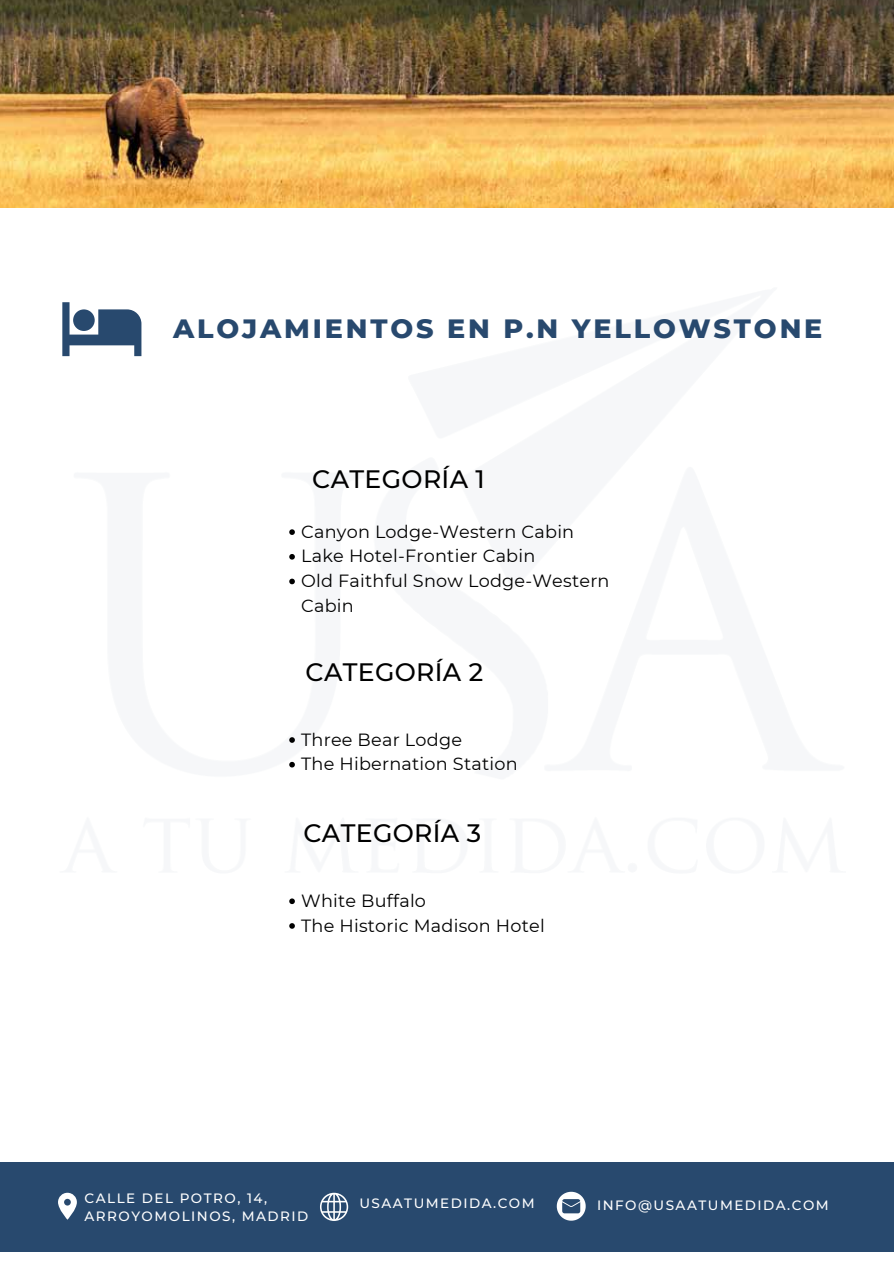
<style>
.page{position:relative;width:894px;height:1264px;background:#fff}
.page>*{position:absolute;margin:0;border:0;box-sizing:border-box;transform-origin:0 0}
.t1{font:800 27px "Montserrat";letter-spacing:.105em;color:#28496e}
.t2{font:500 25.2px "Montserrat";letter-spacing:.015em;color:#000}
.t3{font:17.7px/24.6px "Montserrat";letter-spacing:.015em;color:#000}
.t4{font:500 13.5px/18px "Montserrat";letter-spacing:.11em;color:#fff}
</style>
<div class="page">
<svg style="left:62px;top:302px;width:79px;height:54px"></svg>
<img style="left:0;top:0;width:893px;height:208px">
<div style="left:0;top:1162px;width:893px;height:89px;background:#28496e"></div>
<svg style="left:58px;top:1192px;width:19px;height:27px"></svg>
<svg style="left:556px;top:1191px;width:29px;height:29px"></svg>
<svg style="left:320px;top:1192px;width:28px;height:28px"></svg>
<svg style="left:289px;top:529px;width:6px;height:6px"></svg>
<svg style="left:289px;top:554px;width:6px;height:5px"></svg>
<svg style="left:289px;top:578px;width:6px;height:6px"></svg>
<svg style="left:289px;top:737px;width:6px;height:5px"></svg>
<svg style="left:289px;top:761px;width:6px;height:6px"></svg>
<svg style="left:289px;top:898px;width:6px;height:6px"></svg>
<svg style="left:289px;top:923px;width:6px;height:5px"></svg>
<h1 class="t1" style="left:173px;top:312px;width:650px">ALOJAMIENTOS EN P.N YELLOWSTONE</h1>
<h2 class="t2" style="left:312px;top:465px;width:174px">CATEGORÕA 1</h2>
<p class="t3" style="left:301px;top:518px;width:310px">Canyon Lodge-Western Cabin<br>Lake Hotel-Frontier Cabin<br>Old Faithful Snow Lodge-Western<br>Cabin</p>
<h2 class="t2" style="left:305px;top:658px;width:179px">CATEGORÕA 2</h2>
<p class="t3" style="left:301px;top:726px;width:218px">Three Bear Lodge<br>The Hibernation Station</p>
<h2 class="t2" style="left:303px;top:819px;width:179px">CATEGORÕA 3</h2>
<p class="t3" style="left:301px;top:887px;width:245px">White Buffalo<br>The Historic Madison Hotel</p>
<p class="t4" style="left:84px;top:1189px;width:225px">CALLE DEL POTRO, 14,<br>ARROYOMOLINOS, MADRID</p>
<p class="t4" style="left:359px;top:1194px;width:177px">USAATUMEDIDA.COM</p>
<p class="t4" style="left:597px;top:1195px;width:233px">INFO@USAATUMEDIDA.COM</p>
</div>
